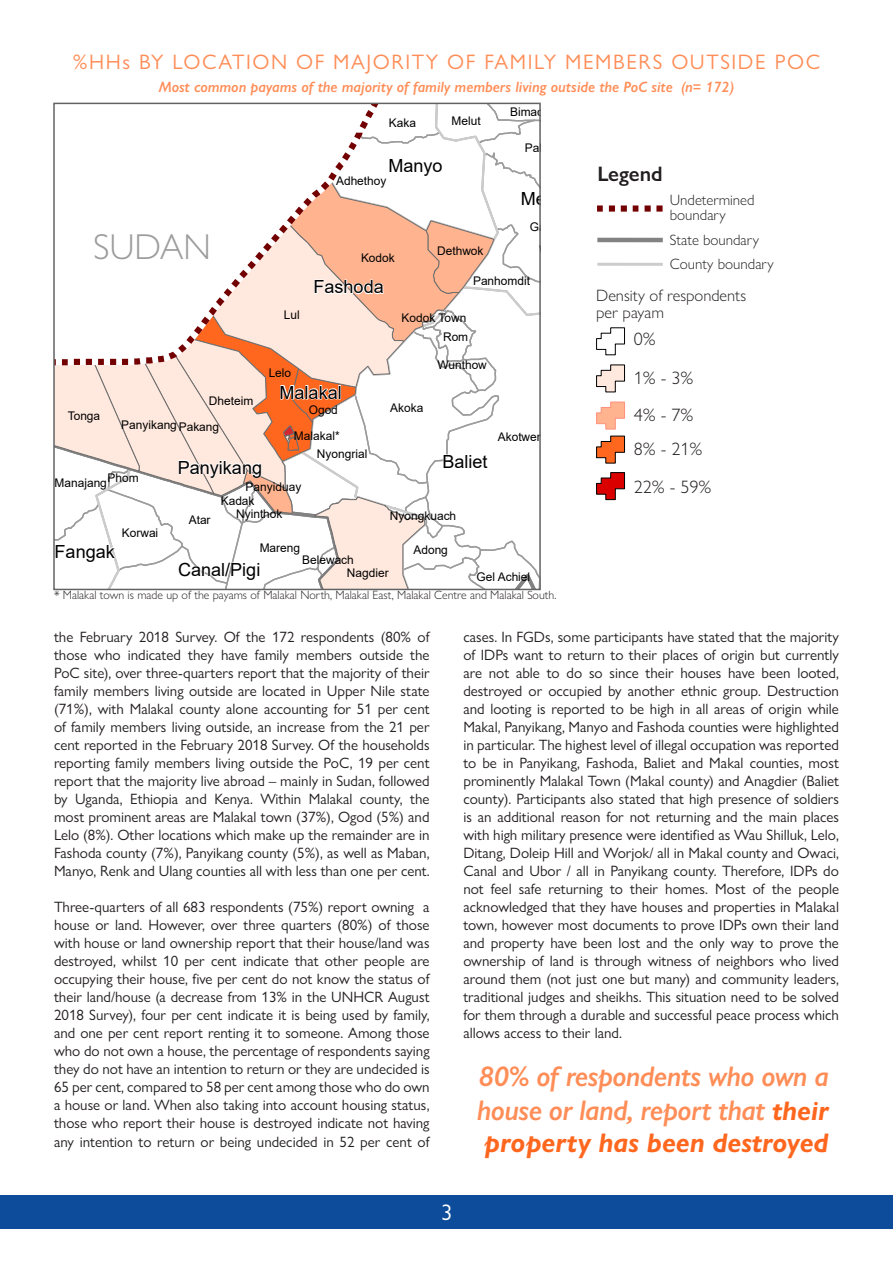
<style>
.page{position:relative;width:893px;height:1263px;background:#fff}
.page>*{position:absolute;margin:0;border:0;box-sizing:border-box;transform-origin:0 0}
.t1{font:300 36.15px "Gill Sans Nova";color:#9c9c9c}
.t2{font:italic 600 28.5px/34.2px "Gill Sans Nova";letter-spacing:-.02em;color:#ff8d57}
.t3{font:italic 700 27px "Gill Sans Nova";color:#ff671f}
.t4{font:22.5px "Gill Sans Nova";color:#fff}
.t5{font:21px "Gill Sans Nova";letter-spacing:.075em;color:#ff8d57}
.t6{font:600 21px "Gill Sans Nova";color:#231f20}
.t7{font:18px "Arial";color:#000}
.t8{font:300 18px/39.2px "Gill Sans Nova";color:#231f20}
.t9{font:300 16.5px/16.5px "Gill Sans Nova";color:#231f20}
.t10{font:15px/18px "Gill Sans Nova";color:#231f20;text-align:justify}
.t11{font:italic 600 15px "Gill Sans Nova";color:#ff8d57}
.t12{font:300 15px/24px "Gill Sans Nova";color:#231f20}
.t13{font:12px "Arial";color:#000}
.t14{font:300 12px "Gill Sans Nova";color:#231f20}
.s1{font-weight:700;font-size:27px;color:#ff671f}
</style>
<div class="page">
<div style="left:0;top:1195px;width:893px;height:34px;background:#0d4c9b"></div>
<svg style="left:56px;top:106px;width:482px;height:481px"></svg>
<div style="left:53px;top:103px;width:488px;height:487px;border:2px solid #636366"></div>
<svg style="left:596px;top:327px;width:29px;height:29px"></svg>
<svg style="left:596px;top:364px;width:29px;height:29px"></svg>
<svg style="left:596px;top:401px;width:29px;height:63px"></svg>
<svg style="left:596px;top:472px;width:29px;height:28px"></svg>
<hr style="left:597px;top:238px;width:66px;height:4px;background:#828282">
<hr style="left:597px;top:263px;width:66px;height:3px;background:#ccc">
<div style="left:597px;top:205px;width:6px;height:7px;background:#730000"></div>
<div style="left:609px;top:205px;width:6px;height:7px;background:#730000"></div>
<div style="left:621px;top:205px;width:6px;height:7px;background:#730000"></div>
<svg style="left:633px;top:205px;width:5px;height:7px"></svg>
<div style="left:645px;top:205px;width:6px;height:7px;background:#730000"></div>
<div style="left:656px;top:205px;width:7px;height:7px;background:#730000"></div>
<h3 class="t5" style="left:73px;top:49px;width:749px">%HHs BY LOCATION OF MAJORITY OF FAMILY MEMBERS OUTSIDE POC</h3>
<p class="t11" style="left:159px;top:78px;width:577px">Most common payams of the majority of family members living outside the PoC site (n= 172)</p>
<p class="t13" style="left:389px;top:114px;width:29px">Kaka</p>
<p class="t13" style="left:452px;top:112px;width:31px">Melut</p>
<p class="t7" style="left:388px;top:153px;width:56px">Manyo</p>
<p class="t13" style="left:336px;top:173px;width:52px">Adhethoy</p>
<p class="t13" style="left:510px;top:104px;width:54px">Bimachuk</p>
<p class="t13" style="left:525px;top:139px;width:38px">Paloch</p>
<h1 class="t1" style="left:93px;top:225px;width:119px">SUDAN</h1>
<p class="t13" style="left:68px;top:408px;width:34px">Tonga</p>
<p class="t13" style="left:209px;top:392px;width:46px">Dheteim</p>
<p class="t13" style="left:121px;top:416px;width:99px">PanyikangPakang</p>
<p class="t13" style="left:284px;top:306px;width:17px">Lul</p>
<p class="t13" style="left:269px;top:365px;width:24px">Lelo</p>
<p class="t13" style="left:361px;top:250px;width:35px">Kodok</p>
<p class="t7" style="left:313px;top:275px;width:72px">Fashoda</p>
<p class="t13" style="left:437px;top:242px;width:48px">Dethwok</p>
<p class="t13" style="left:473px;top:272px;width:59px">Panhomdit</p>
<p class="t13" style="left:402px;top:310px;width:66px">Kodok Town</p>
<p class="t13" style="left:443px;top:328px;width:27px">Rom</p>
<p class="t13" style="left:437px;top:356px;width:51px">Wunthow</p>
<p class="t7" style="left:280px;top:380px;width:64px">Malakal</p>
<p class="t13" style="left:309px;top:401px;width:31px">Ogod</p>
<p class="t13" style="left:294px;top:427px;width:47px">Malakal*</p>
<p class="t13" style="left:390px;top:399px;width:35px">Akoka</p>
<p class="t13" style="left:498px;top:429px;width:54px">Akotweng</p>
<p class="t13" style="left:107px;top:470px;width:33px">Phom</p>
<p class="t13" style="left:55px;top:474px;width:54px">Manajang</p>
<p class="t13" style="left:122px;top:524px;width:38px">Korwai</p>
<p class="t7" style="left:55px;top:539px;width:62px">Fangak</p>
<p class="t7" style="left:178px;top:455px;width:86px">Panyikang</p>
<p class="t13" style="left:317px;top:446px;width:52px">Nyongrial</p>
<p class="t7" style="left:442px;top:450px;width:47px">Baliet</p>
<p class="t13" style="left:246px;top:479px;width:57px">Panyiduay</p>
<p class="t13" style="left:236px;top:506px;width:48px">Nyinthok</p>
<p class="t13" style="left:390px;top:507px;width:68px">Nyongkuach</p>
<p class="t13" style="left:302px;top:551px;width:53px">Belewach</p>
<p class="t13" style="left:221px;top:492px;width:35px">Kadak</p>
<p class="t13" style="left:189px;top:511px;width:23px">Atar</p>
<p class="t13" style="left:260px;top:540px;width:42px">Mareng</p>
<p class="t13" style="left:413px;top:542px;width:36px">Adong</p>
<p class="t7" style="left:178px;top:558px;width:84px">Canal/Pigi</p>
<p class="t13" style="left:347px;top:564px;width:43px">Nagdier</p>
<p class="t13" style="left:476px;top:569px;width:55px">Gel Achiel</p>
<p class="t14" style="left:54px;top:587px;width:504px">* Malakal town is made up of the payams of Malakal North, Malakal East, Malakal Centre and Malakal South.</p>
<p class="t13" style="left:150px;top:593px;width:29px">Alam</p>
<h3 class="t6" style="left:597px;top:161px;width:67px">Legend</h3>
<p class="t12" style="left:670px;top:193px;width:86px;line-height:15px">Undetermined boundary</p>
<p class="t12" style="left:670px;top:227px;width:105px">State boundary<br>County boundary</p>
<p class="t9" style="left:596px;top:287px;width:152px">Density of respondents per payam</p>
<p class="t8" style="left:634px;top:319px;width:61px">0%<br>1% - 3%</p>
<p class="t8" style="left:634px;top:398px;width:70px;line-height:34px">4% - 7%<br>8% - 21%</p>
<p class="t8" style="left:634px;top:467px;width:79px">22% - 59%</p>
<p class="t13" style="left:55px;top:625px;width:63px">Old Fangak</p>
<p class="t10" style="left:54px;top:628px;width:377px">the February 2018 Survey. Of the 172 respondents (80% of those who indicated they have family members outside the PoC site), over three-quarters report that the majority of their family members living outside are located in Upper Nile state (71%), with Malakal county alone accounting for 51 per cent of family members living outside, an increase from the 21 per cent reported in the February 2018 Survey. Of the households reporting family members living outside the PoC, 19 per cent report that the majority live abroad – mainly in Sudan, followed by Uganda, Ethiopia and Kenya. Within Malakal county, the most prominent areas are Malakal town (37%), Ogod (5%) and Lelo (8%). Other locations which make up the remainder are in Fashoda county (7%), Panyikang county (5%), as well as Maban, Manyo, Renk and Ulang counties all with less than one per cent.</p>
<p class="t10" style="left:54px;top:898px;width:377px">Three-quarters of all 683 respondents (75%) report owning a house or land. However, over three quarters (80%) of those with house or land ownership report that their house/land was destroyed, whilst 10 per cent indicate that other people are occupying their house, five per cent do not know the status of their land/house (a decrease from 13% in the UNHCR August 2018 Survey), four per cent indicate it is being used by family, and one per cent report renting it to someone. Among those who do not own a house, the percentage of respondents saying they do not have an intention to return or they are undecided is 65 per cent, compared to 58 per cent among those who do own a house or land. When also taking into account housing status, those who report their house is destroyed indicate not having any intention to return or being undecided in 52 per cent of</p>
<p class="t10" style="left:463px;top:628px;width:377px">cases. In FGDs, some participants have stated that the majority of IDPs want to return to their places of origin but currently are not able to do so since their houses have been looted, destroyed or occupied by another ethnic group. Destruction and looting is reported to be high in all areas of origin while Makal, Panyikang, Manyo and Fashoda counties were highlighted in particular. The highest level of illegal occupation was reported to be in Panyikang, Fashoda, Baliet and Makal counties, most prominently Malakal Town (Makal county) and Anagdier (Baliet county). Participants also stated that high presence of soldiers is an additional reason for not returning and the main places with high military presence were identified as Wau Shilluk, Lelo, Ditang, Doleip Hill and Worjok/ all in Makal county and Owaci, Canal and Ubor / all in Panyikang county. Therefore, IDPs do not feel safe returning to their homes. Most of the people acknowledged that they have houses and properties in Malakal town, however most documents to prove IDPs own their land and property have been lost and the only way to prove the ownership of land is through witness of neighbors who lived around them (not just one but many) and community leaders, traditional judges and sheikhs. This situation need to be solved for them through a durable and successful peace process which allows access to their land.</p>
<p class="t13" style="left:450px;top:630px;width:25px">Thol</p>
<h2 class="t2" style="left:477px;top:1058px;width:353px">80% of respondents who own a house or land, report that <span class="s1">their</span></h2>
<h3 class="t3" style="left:484px;top:1126px;width:346px">property has been destroyed</h3>
<h3 class="t4" style="left:441px;top:1199px;width:13px">3</h3>
</div>
